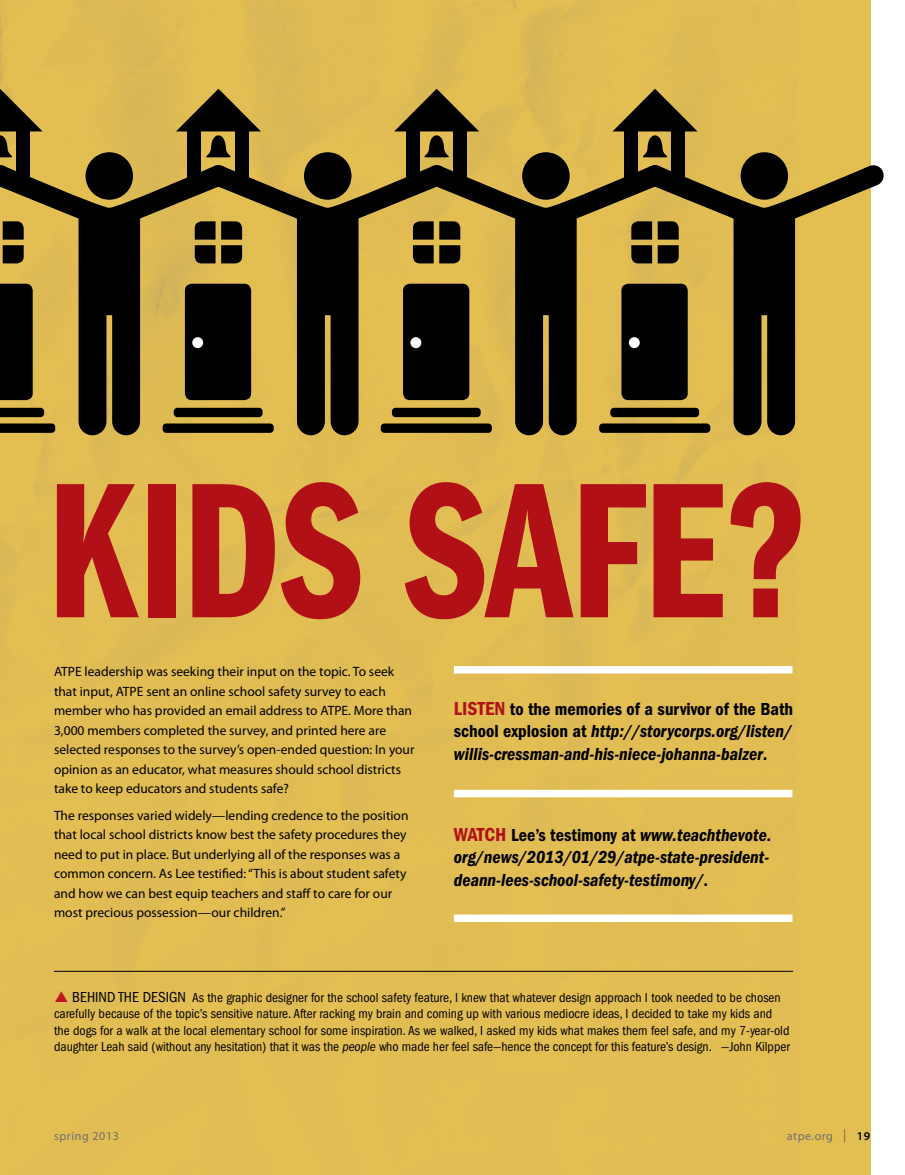
<style>
.page{position:relative;width:905px;height:1175px;background:#fff}
.page>*{position:absolute;margin:0;border:0;box-sizing:border-box;transform-origin:0 0}
.t1{font:199.5px "Franklin Gothic Demi Cmpr";letter-spacing:-.005em;color:#b11116}
.t2{font:italic 600 condensed 18px/22.5px "Franklin Gothic";color:#000}
.t3{font:13.5px/19.5px "Myriad Pro";color:#000}
.t4{font:condensed 13.5px/16.5px "Franklin Gothic";color:#000}
.t5{font:12px "Myriad Pro";letter-spacing:.05em;color:#6d6e71}
.s1{font-style:normal;font-size:19.5px;color:#b11116}
.s2{font-style:normal}
.s3{font-size:15px}
.s4{font-style:italic}
.s5{font-size:12.9px;color:#000}
.s6{font-weight:600;color:#000}
</style>
<div class="page">
<div style="left:0;top:0;width:870px;height:1174px;background:#e3be53"></div>
<img style="left:0;top:0;width:794px;height:1014px">
<div style="left:454px;top:666px;width:338px;height:7px;background:#fff"></div>
<div style="left:454px;top:789px;width:338px;height:8px;background:#fff"></div>
<div style="left:454px;top:914px;width:338px;height:8px;background:#fff"></div>
<hr style="left:54px;top:971px;width:739px;height:1px;background:#000">
<div style="left:17px;top:131px;width:13px;height:50px;background:#000"></div>
<svg style="left:0;top:89px;width:43px;height:68px"></svg>
<div style="left:86px;top:152px;width:47px;height:48px;background:#000;border-radius:50%"></div>
<svg style="left:0;top:164px;width:207px;height:271px"></svg>
<div style="left:174px;top:408px;width:88px;height:9px;background:#000;border-radius:4px"></div>
<div style="left:162px;top:423px;width:112px;height:10px;background:#000;border-radius:4px"></div>
<div style="left:185px;top:284px;width:66px;height:116px;background:#000;border-radius:7px"></div>
<div style="left:188px;top:131px;width:13px;height:50px;background:#000"></div>
<div style="left:235px;top:131px;width:13px;height:50px;background:#000"></div>
<div style="left:192px;top:337px;width:11px;height:11px;background:#fff;border-radius:50%"></div>
<svg style="left:176px;top:89px;width:85px;height:68px"></svg>
<svg style="left:195px;top:221px;width:12px;height:42px"></svg>
<div style="left:304px;top:152px;width:47px;height:48px;background:#000;border-radius:50%"></div>
<svg style="left:207px;top:164px;width:218px;height:271px"></svg>
<div style="left:392px;top:408px;width:88px;height:9px;background:#000;border-radius:4px"></div>
<div style="left:381px;top:423px;width:111px;height:10px;background:#000;border-radius:4px"></div>
<div style="left:403px;top:284px;width:66px;height:116px;background:#000;border-radius:7px"></div>
<div style="left:406px;top:131px;width:13px;height:50px;background:#000"></div>
<div style="left:453px;top:131px;width:13px;height:50px;background:#000"></div>
<div style="left:410px;top:337px;width:11px;height:11px;background:#fff;border-radius:50%"></div>
<svg style="left:394px;top:89px;width:85px;height:68px"></svg>
<svg style="left:413px;top:221px;width:12px;height:42px"></svg>
<div style="left:522px;top:152px;width:47px;height:48px;background:#000;border-radius:50%"></div>
<svg style="left:425px;top:164px;width:218px;height:271px"></svg>
<div style="left:610px;top:408px;width:89px;height:9px;background:#000;border-radius:4px"></div>
<div style="left:599px;top:423px;width:111px;height:10px;background:#000;border-radius:4px"></div>
<div style="left:621px;top:284px;width:66px;height:116px;background:#000;border-radius:7px"></div>
<div style="left:624px;top:131px;width:13px;height:50px;background:#000"></div>
<div style="left:672px;top:131px;width:13px;height:50px;background:#000"></div>
<div style="left:629px;top:337px;width:10px;height:11px;background:#fff;border-radius:50%"></div>
<svg style="left:612px;top:89px;width:85px;height:68px"></svg>
<svg style="left:631px;top:221px;width:12px;height:42px"></svg>
<div style="left:740px;top:152px;width:48px;height:48px;background:#000;border-radius:50%"></div>
<svg style="left:643px;top:164px;width:241px;height:271px"></svg>
<svg style="left:55px;top:990px;width:13px;height:11px"></svg>
<h1 class="t1" style="left:47px;top:441px;width:762px">KIDS SAFE?</h1>
<p class="t3" style="left:54px;top:662px;width:362px">ATPE leadership was seeking their input on the topic. To seek that input, ATPE sent an online school safety survey to each member who has provided an email address to ATPE. More than 3,000 members completed the survey, and printed here are selected responses to the survey’s open-ended question: In your opinion as an educator, what measures should school districts take to keep educators and students safe?</p>
<p class="t3" style="left:54px;top:805px;width:356px">The responses varied widely—lending credence to the position that local school districts know best the safety procedures they need to put in place. But underlying all of the responses was a common concern. As Lee testified: “This is about student safety and how we can best equip teachers and staff to care for our most precious possession—our children.”</p>
<h2 class="t2" style="left:454px;top:697px;width:341px;text-align:justify"><span class="s1">Listen</span> <span class="s2">to the memories of a survivor of the Bath school explosion at</span> http://storycorps.org/listen/ willis-cressman-and-his-niece-johanna-balzer<span class="s2">.</span></h2>
<h2 class="t2" style="left:454px;top:823px;width:319px"><span class="s1">Watch</span> <span class="s2">Lee’s testimony at</span> www.teachthevote. org/news/2013/01/29/atpe-state-president&shy;deann-lees-school-safety-testimony/<span class="s2">.</span></h2>
<p class="t4" style="left:54px;top:989px;width:737px;text-indent:18px"><span class="s3">Behind the design</span> As the graphic designer for the school safety feature, I knew that whatever design approach I took needed to be chosen carefully because of the topic’s sensitive nature. After racking my brain and coming up with various mediocre ideas, I decided to take my kids and the dogs for a walk at the local elementary school for some inspiration. As we walked, I asked my kids what makes them feel safe, and my 7-year-old daughter Leah said (without any hesitation) that it was the <span class="s4">people</span> who made her feel safe—hence the concept for this feature’s design. —John Kilpper</p>
<p class="t5" style="left:54px;top:1129px;width:66px">spring 2013</p>
<p class="t5" style="left:786px;top:1129px;width:85px">atpe.org <span class="s5">|</span> <span class="s6">19</span></p>
</div>
